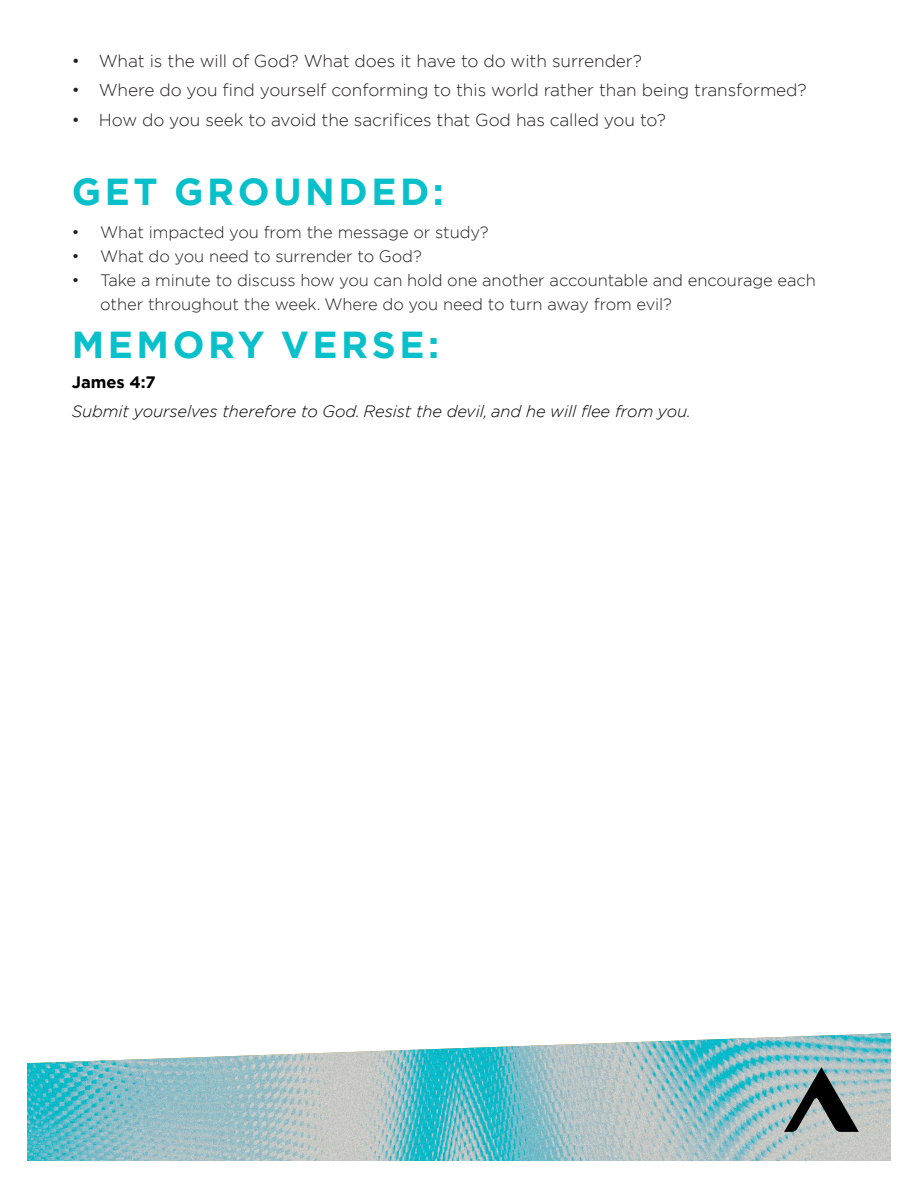
<style>
.page{position:relative;width:918px;height:1188px;background:#fff}
.page>*{position:absolute;margin:0;border:0;box-sizing:border-box;transform-origin:0 0}
.t1{font:700 37.5px "Gotham";letter-spacing:.095em;color:#08c0ca}
.t2{font:300 17.25px "Gotham";letter-spacing:-.005em;color:#231f20}
.t3{font:300 16.5px/24px "Gotham";letter-spacing:-.005em;color:#231f20}
.body_text{font:italic 300 16.5px "Gotham";letter-spacing:-.005em;color:#000}
.body_text-2{font:700 16.5px "Gotham";letter-spacing:-.005em;color:#000}
</style>
<div class="page">
<img style="left:27px;top:1033px;width:864px;height:128px">
<svg style="left:784px;top:1067px;width:75px;height:65px;background:#748081"></svg>
<p class="t2" style="left:72px;top:50px;width:572px">• What is the will of God? What does it have to do with surrender?</p>
<p class="t2" style="left:72px;top:79px;width:736px">• Where do you find yourself conforming to this world rather than being transformed?</p>
<p class="t2" style="left:72px;top:109px;width:596px">• How do you seek to avoid the sacrifices that God has called you to?</p>
<p class="t1" style="left:72px;top:167px;width:374px">GET GROUNDED:</p>
<p class="t3" style="left:72px;top:220px;width:418px">• What impacted you from the message or study?</p>
<p class="t3" style="left:72px;top:244px;width:351px">• What do you need to surrender to God?</p>
<p class="t3" style="left:100px;top:268px;width:717px;text-indent:-28px">• Take a minute to discuss how you can hold one another accountable and encourage each other throughout the week. Where do you need to turn away from evil?</p>
<p class="t1" style="left:72px;top:320px;width:369px">MEMORY VERSE:</p>
<p class="body_text-2" style="left:72px;top:371px;width:85px">James 4:7</p>
<p class="body_text" style="left:72px;top:401px;width:621px">Submit yourselves therefore to God. Resist the devil, and he will flee from you.</p>
</div>
